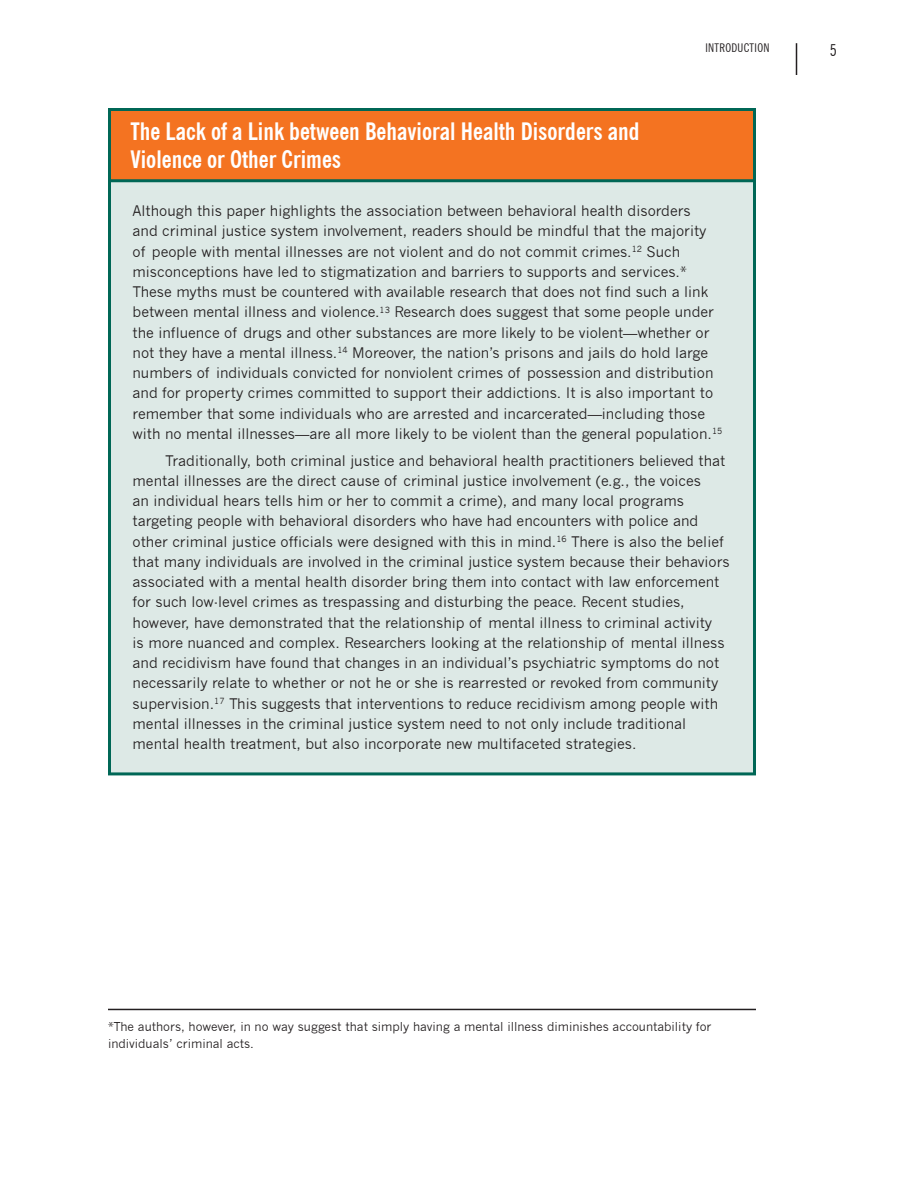
<style>
.page{position:relative;width:918px;height:1188px;background:#fff}
.page>*{position:absolute;margin:0;border:0;box-sizing:border-box;transform-origin:0 0}
.t1{font:700 condensed 24px/28.5px "News Gothic BT";color:#fff}
.t2{font:condensed 16.5px "News Gothic BT";color:#231f20}
.t3{font:14.25px/20.2px "News Gothic";color:#231f20}
.t4{font:12px/16.5px "News Gothic";color:#231f20}
.t5{font:condensed 12px "News Gothic BT";letter-spacing:.025em;color:#231f20}
</style>
<div class="page">
<hr style="left:796px;top:43px;width:1px;height:32px;background:#231f20">
<div style="left:110px;top:110px;width:644px;height:664px;background:#dde9e6"></div>
<div style="left:110px;top:110px;width:644px;height:71px;background:#f47321"></div>
<div style="left:108px;top:108px;width:648px;height:74px;border:3px solid #006756"></div>
<hr style="left:108px;top:1009px;width:648px;height:1px;background:#231f20">
<h1 class="t1" style="left:130px;top:117px;width:511px">the lack of a link between Behavioral health disorders and violence or other Crimes</h1>
<p class="t5" style="left:705px;top:41px;width:66px">INTRODUCTION</p>
<p class="t2" style="left:830px;top:40px;width:9px">5</p>
<p class="t3" style="left:133px;top:201px;width:591px">Although this paper highlights the association between behavioral health disorders<br>and criminal justice system involvement, readers should be mindful that the majority of people with mental illnesses are not violent and do not commit crimes.<sup>12</sup> Such misconceptions have led to stigmatization and barriers to supports and services.* These myths must be countered with available research that does not find such a link between mental illness and violence.<sup>13</sup> Research does suggest that some people under the influence of drugs and other substances are more likely to be violent—whether or not they have a mental illness.<sup>14</sup> Moreover, the nation’s prisons and jails do hold large numbers of individuals convicted for nonviolent crimes of possession and distribution and for property crimes committed to support their addictions. It is also important to remember that some individuals who are arrested and incarcerated—including those with no mental illnesses—are all more likely to be violent than the general population.<sup>15</sup></p>
<p class="t3" style="left:133px;top:450px;width:599px;text-indent:32px">Traditionally, both criminal justice and behavioral health practitioners believed that mental illnesses are the direct cause of criminal justice involvement (e.g., the voices<br>an individual hears tells him or her to commit a crime), and many local programs targeting people with behavioral disorders who have had encounters with police and other criminal justice officials were designed with this in mind.<sup>16</sup> There is also the belief that many individuals are involved in the criminal justice system because their behaviors associated with a mental health disorder bring them into contact with law enforcement for such low-level crimes as trespassing and disturbing the peace. Recent studies, however, have demonstrated that the relationship of mental illness to criminal activity<br>is more nuanced and complex. Researchers looking at the relationship of mental illness and recidivism have found that changes in an individual’s psychiatric symptoms do not necessarily relate to whether or not he or she is rearrested or revoked from community supervision.<sup>17</sup> This suggests that interventions to reduce recidivism among people with mental illnesses in the criminal justice system need to not only include traditional mental health treatment, but also incorporate new multifaceted strategies.</p>
<p class="t4" style="left:108px;top:1018px;width:605px">*The authors, however, in no way suggest that simply having a mental illness diminishes accountability for individuals’ criminal acts.</p>
</div>
